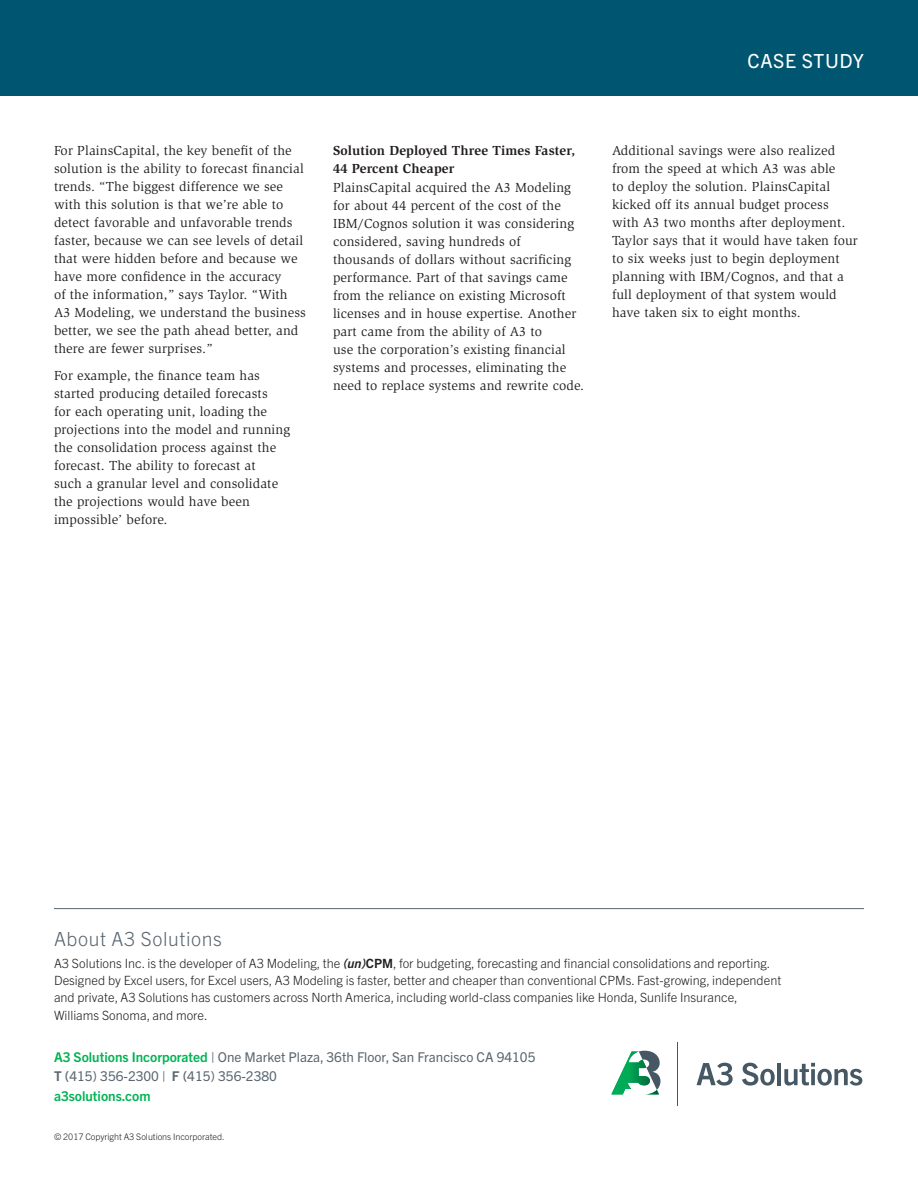
<style>
.page{position:relative;width:918px;height:1188px;background:#fff}
.page>*{position:absolute;margin:0;border:0;box-sizing:border-box;transform-origin:0 0}
.t1{font:300 19.5px "Trade Gothic Next LT Pro";letter-spacing:.03em;color:#5a6670}
.t2{font:19.5px "Trade Gothic Next LT Pro";letter-spacing:.03em;color:#fff}
.t3{font:13.5px/18px "Slimbach Std";letter-spacing:.01em;color:#231f20}
.t4{font:13.5px/19.5px "Trade Gothic Next LT Pro";color:#5a6670}
.Subhead{font:700 13.5px/18px "Slimbach Std";letter-spacing:.01em;color:#231f20}
.t5{font:300 12.75px/17.2px "Trade Gothic Next LT Pro";color:#231f20}
.t6{font:300 9px "Trade Gothic Next LT Pro";letter-spacing:-.005em;color:#231f20}
.s1{font-weight:700;font-style:italic}
.s2{font-weight:700}
.s3{font-weight:700;color:#00b353}
</style>
<div class="page">
<div style="left:0;top:0;width:918px;height:96px;background:#005570"></div>
<hr style="left:54px;top:908px;width:810px;height:1px;background:#5a6670">
<svg style="left:697px;top:1063px;width:36px;height:23px"></svg>
<svg style="left:742px;top:1063px;width:33px;height:23px"></svg>
<hr style="left:777px;top:1063px;width:4px;height:22px;background:#475865">
<svg style="left:784px;top:1063px;width:78px;height:23px"></svg>
<hr style="left:677px;top:1042px;width:1px;height:64px;background:#475865">
<svg style="left:611px;top:1051px;width:49px;height:43px"></svg>
<p class="t2" style="left:748px;top:47px;width:118px">CASE STUDY</p>
<p class="t3" style="left:54px;top:141px;width:254px">For PlainsCapital, the key benefit of the solution is the ability to forecast financial trends. “The biggest difference we see with this solution is that we’re able to detect favorable and unfavorable trends faster, because we can see levels of detail that were hidden before and because we have more confidence in the accuracy<br>of the information,” says Taylor. “With A3 Modeling, we understand the business better, we see the path ahead better, and there are fewer surprises.”</p>
<p class="t3" style="left:54px;top:366px;width:238px">For example, the finance team has started producing detailed forecasts<br>for each operating unit, loading the projections into the model and running the consolidation process against the forecast. The ability to forecast at<br>such a granular level and consolidate the projections would have been impossible’ before.</p>
<p class="Subhead" style="left:333px;top:141px;width:244px">Solution Deployed Three Times Faster,<br>44 Percent Cheaper</p>
<p class="t3" style="left:333px;top:179px;width:253px">PlainsCapital acquired the A3 Modeling for about 44 percent of the cost of the IBM/Cognos solution it was considering considered, saving hundreds of thousands of dollars without sacrificing performance. Part of that savings came from the reliance on existing Microsoft licenses and in house expertise. Another part came from the ability of A3 to<br>use the corporation’s existing financial systems and processes, eliminating the need to replace systems and rewrite code.</p>
<p class="t3" style="left:612px;top:141px;width:247px">Additional savings were also realized from the speed at which A3 was able<br>to deploy the solution. PlainsCapital kicked off its annual budget process with A3 two months after deployment.<br>Taylor says that it would have taken four to six weeks just to begin deployment planning with IBM/Cognos, and that a full deployment of that system would have taken six to eight months.</p>
<p class="t1" style="left:54px;top:925px;width:169px">About A3 Solutions</p>
<p class="t5" style="left:54px;top:954px;width:729px">A3 Solutions Inc. is the developer of A3 Modeling, the <span class="s1">(un)</span><span class="s2">CPM</span>, for budgeting, forecasting and financial consolidations and reporting.<br>Designed by Excel users, for Excel users, A3 Modeling is faster, better and cheaper than conventional CPMs. Fast-growing, independent and private, A3 Solutions has customers across North America, including world-class companies like Honda, Sunlife Insurance, Williams Sonoma, and more.</p>
<p class="t4" style="left:54px;top:1046px;width:483px"><span class="s3">A3 Solutions Incorporated</span> | One Market Plaza, 36th Floor, San Francisco CA 94105<br><span class="s2">T (</span>415) 356-2300 | <span class="s2">F (</span>415) 356-2380<br><span class="s3">a3solutions.com</span></p>
<p class="t6" style="left:54px;top:1131px;width:172px">© 2017 Copyright A3 Solutions Incorporated.</p>
</div>
